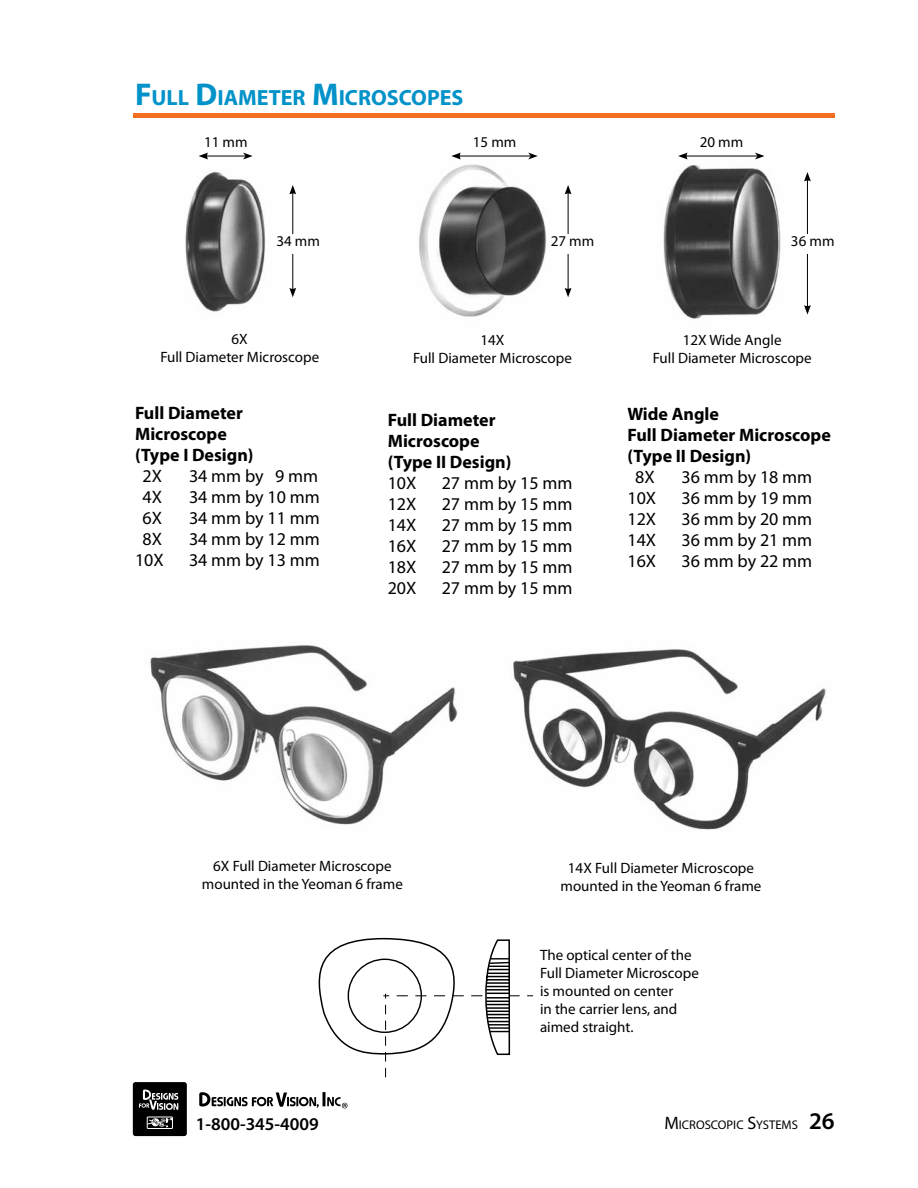
<style>
.page{position:relative;width:918px;height:1188px;background:#fff}
.page>*{position:absolute;margin:0;border:0;box-sizing:border-box;transform-origin:0 0}
.t1{font:700 22.05px "Myriad Pro";color:#0092c8}
.t2{font:18px "Myriad Pro";color:#000}
.t3{font:700 18px/21px "Myriad Pro";color:#000}
.t4{font:600 18px "Myriad Pro";color:#000}
.t5{font:15px/18px "Myriad Pro";color:#000;text-align:center}
.t6{font:12.6px "Myriad Pro";color:#000}
.s1{font-size:31.5px}
.s2{font-size:18px}
.s3{font-weight:600;font-size:24px}
</style>
<div class="page">
<div style="left:133px;top:113px;width:702px;height:5px;background:#f36f21"></div>
<svg style="left:199px;top:1092px;width:148px;height:16px"></svg>
<div style="left:133px;top:1082px;width:54px;height:54px;background:#000;border-radius:3px"></div>
<div style="left:147px;top:1117px;width:26px;height:12px;border:1px solid #fff"></div>
<svg style="left:148px;top:1117px;width:24px;height:11px"></svg>
<svg style="left:139px;top:1089px;width:40px;height:21px"></svg>
<img style="left:185px;top:152px;width:81px;height:160px">
<img style="left:419px;top:152px;width:128px;height:165px">
<img style="left:663px;top:152px;width:144px;height:167px">
<img style="left:150px;top:645px;width:308px;height:180px">
<img style="left:513px;top:649px;width:313px;height:181px">
<svg style="left:319px;top:938px;width:201px;height:140px"></svg>
<div style="left:348px;top:959px;width:74px;height:74px;border:1px solid #000;border-radius:50%"></div>
<hr style="left:206px;top:156px;width:40px;height:1px;background:#000">
<svg style="left:199px;top:153px;width:9px;height:6px"></svg>
<svg style="left:243px;top:153px;width:10px;height:6px"></svg>
<hr style="left:458px;top:156px;width:73px;height:1px;background:#000">
<svg style="left:451px;top:153px;width:10px;height:6px"></svg>
<svg style="left:528px;top:153px;width:10px;height:6px"></svg>
<hr style="left:685px;top:156px;width:72px;height:1px;background:#000">
<svg style="left:678px;top:153px;width:10px;height:6px"></svg>
<svg style="left:755px;top:153px;width:10px;height:6px"></svg>
<hr style="left:292px;top:192px;width:1px;height:98px;background:#000">
<svg style="left:289px;top:185px;width:7px;height:9px"></svg>
<svg style="left:289px;top:288px;width:7px;height:9px"></svg>
<hr style="left:568px;top:192px;width:1px;height:98px;background:#000">
<svg style="left:565px;top:185px;width:7px;height:9px"></svg>
<svg style="left:565px;top:288px;width:7px;height:9px"></svg>
<hr style="left:807px;top:179px;width:1px;height:128px;background:#000">
<svg style="left:804px;top:172px;width:7px;height:10px"></svg>
<svg style="left:804px;top:305px;width:7px;height:10px"></svg>
<div style="left:276px;top:235px;width:48px;height:19px;background:#fff"></div>
<div style="left:551px;top:235px;width:47px;height:19px;background:#fff"></div>
<div style="left:791px;top:235px;width:47px;height:19px;background:#fff"></div>
<h1 class="t1" style="left:135px;top:83px;width:330px"><span class="s1">F</span>ULL <span class="s1">D</span>IAMETER <span class="s1">M</span>ICROSCOPES</h1>
<p class="t5" style="left:204px;top:132px;width:45px">11 mm</p>
<p class="t5" style="left:473px;top:132px;width:45px">15 mm</p>
<p class="t5" style="left:700px;top:132px;width:45px">20 mm</p>
<p class="t5" style="left:276px;top:232px;width:45px">34 mm</p>
<p class="t5" style="left:551px;top:232px;width:45px">27 mm</p>
<p class="t5" style="left:791px;top:232px;width:45px">36 mm</p>
<p class="t5" style="left:160px;top:330px;width:160px">6X<br>Full Diameter Microscope</p>
<p class="t3" style="left:135px;top:402px;width:120px">Full Diameter<br>Microscope (Type I Design)</p>
<p class="t2" style="left:143px;top:465px;width:21px">2X</p>
<p class="t2" style="left:189px;top:465px;width:131px">34 mm by 9 mm</p>
<p class="t2" style="left:143px;top:486px;width:21px">4X</p>
<p class="t2" style="left:189px;top:486px;width:132px">34 mm by 10 mm</p>
<p class="t2" style="left:143px;top:507px;width:21px">6X</p>
<p class="t2" style="left:189px;top:507px;width:132px">34 mm by 11 mm</p>
<p class="t2" style="left:143px;top:528px;width:21px">8X</p>
<p class="t2" style="left:189px;top:528px;width:132px">34 mm by 12 mm</p>
<p class="t2" style="left:135px;top:549px;width:30px">10X</p>
<p class="t2" style="left:189px;top:549px;width:132px">34 mm by 13 mm</p>
<p class="t5" style="left:413px;top:331px;width:160px">14X<br>Full Diameter Microscope</p>
<p class="t3" style="left:388px;top:409px;width:125px">Full Diameter<br>Microscope (Type II Design)</p>
<p class="t2" style="left:388px;top:472px;width:30px">10X</p>
<p class="t2" style="left:442px;top:472px;width:132px">27 mm by 15 mm</p>
<p class="t2" style="left:388px;top:493px;width:30px">12X</p>
<p class="t2" style="left:442px;top:493px;width:132px">27 mm by 15 mm</p>
<p class="t2" style="left:388px;top:514px;width:30px">14X</p>
<p class="t2" style="left:442px;top:514px;width:132px">27 mm by 15 mm</p>
<p class="t2" style="left:388px;top:535px;width:30px">16X</p>
<p class="t2" style="left:442px;top:535px;width:132px">27 mm by 15 mm</p>
<p class="t2" style="left:388px;top:556px;width:30px">18X</p>
<p class="t2" style="left:442px;top:556px;width:132px">27 mm by 15 mm</p>
<p class="t2" style="left:388px;top:577px;width:30px">20X</p>
<p class="t2" style="left:442px;top:577px;width:132px">27 mm by 15 mm</p>
<p class="t5" style="left:653px;top:331px;width:160px">12X Wide Angle<br>Full Diameter Microscope</p>
<p class="t3" style="left:627px;top:403px;width:205px">Wide Angle<br>Full Diameter Microscope (Type II Design)</p>
<p class="t2" style="left:635px;top:466px;width:21px">8X</p>
<p class="t2" style="left:681px;top:466px;width:132px">36 mm by 18 mm</p>
<p class="t2" style="left:627px;top:487px;width:30px">10X</p>
<p class="t2" style="left:681px;top:487px;width:132px">36 mm by 19 mm</p>
<p class="t2" style="left:627px;top:508px;width:30px">12X</p>
<p class="t2" style="left:681px;top:508px;width:132px">36 mm by 20 mm</p>
<p class="t2" style="left:627px;top:529px;width:30px">14X</p>
<p class="t2" style="left:681px;top:529px;width:132px">36 mm by 21 mm</p>
<p class="t2" style="left:627px;top:550px;width:30px">16X</p>
<p class="t2" style="left:681px;top:550px;width:132px">36 mm by 22 mm</p>
<p class="t5" style="left:202px;top:857px;width:202px">6X Full Diameter Microscope mounted in the Yeoman 6 frame</p>
<p class="t5" style="left:560px;top:858px;width:202px">14X Full Diameter Microscope mounted in the Yeoman 6 frame</p>
<p class="t5" style="left:540px;top:946px;width:160px;text-align:left">The optical center of the<br>Full Diameter Microscope is mounted on center<br>in the carrier lens, and aimed straight.</p>
<p class="t4" style="left:196px;top:1112px;width:125px">1-800-345-4009</p>
<p class="t6" style="left:664px;top:1117px;width:172px"><span class="s2">M</span>ICROSCOPIC <span class="s2">S</span>YSTEMS <span class="s3">26</span></p>
</div>
